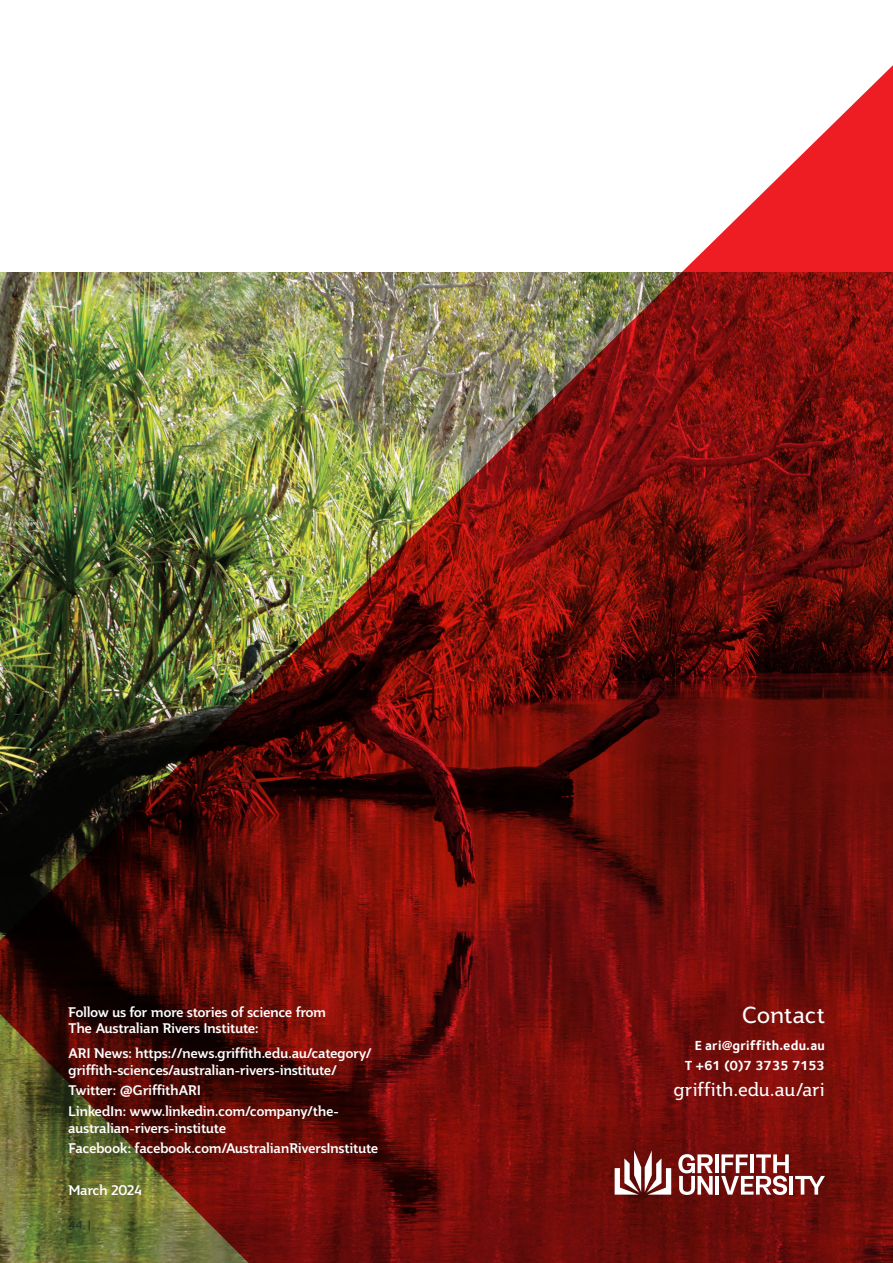
<style>
.page{position:relative;width:893px;height:1263px;background:#fff}
.page>*{position:absolute;margin:0;border:0;box-sizing:border-box;transform-origin:0 0}
.t1{font:22.5px "Jotia";letter-spacing:-.01em;color:#fff}
.URL{font:18px "Jotia";letter-spacing:-.005em;color:#fff}
.Body_Copy{font:500 13.5px/16.5px "Jotia";letter-spacing:-.03em;color:#fff}
.t2{font:700 13.5px "Foundry Sterling";letter-spacing:.01em;color:#fff}
.t3{font:700 13.5px "Foundry Sterling";letter-spacing:-.035em;color:#fff}
.t4{font:12px "Foundry Sterling";color:#231f20}
</style>
<div class="page">
<img style="left:0;top:65px;width:893px;height:1198px">
<svg style="left:615px;top:1150px;width:56px;height:44px"></svg>
<hr style="left:715px;top:1154px;width:4px;height:19px;background:#fff">
<hr style="left:715px;top:1176px;width:4px;height:18px;background:#fff">
<svg style="left:721px;top:1154px;width:68px;height:41px"></svg>
<hr style="left:789px;top:1176px;width:4px;height:18px;background:#fff">
<svg style="left:795px;top:1176px;width:30px;height:18px"></svg>
<svg style="left:678px;top:1154px;width:35px;height:41px"></svg>
<p class="Body_Copy" style="left:68px;top:1004px;width:260px">Follow us for more stories of science from<br>The Australian Rivers Institute:</p>
<p class="Body_Copy" style="left:68px;top:1045px;width:305px">ARI News: https://news.griffith.edu.au/category/ griffith-sciences/australian-rivers-institute/</p>
<p class="Body_Copy" style="left:68px;top:1082px;width:134px">Twitter: @GriffithARI</p>
<p class="Body_Copy" style="left:68px;top:1103px;width:273px">LinkedIn: www.linkedin.com/company/the&shy;australian-rivers-institute</p>
<p class="Body_Copy" style="left:68px;top:1140px;width:312px">Facebook: facebook.com/AustralianRiversInstitute</p>
<p class="Body_Copy" style="left:68px;top:1182px;width:75px">March 2024</p>
<p class="t4" style="left:68px;top:1218px;width:24px">44 |</p>
<p class="t1" style="left:742px;top:1000px;width:85px">Contact</p>
<p class="t2" style="left:695px;top:1037px;width:132px">E ari@griffith.edu.au</p>
<p class="t3" style="left:685px;top:1057px;width:142px">T +61 (0)7 3735 7153</p>
<p class="URL" style="left:673px;top:1077px;width:153px">griffith.edu.au/ari</p>
</div>
